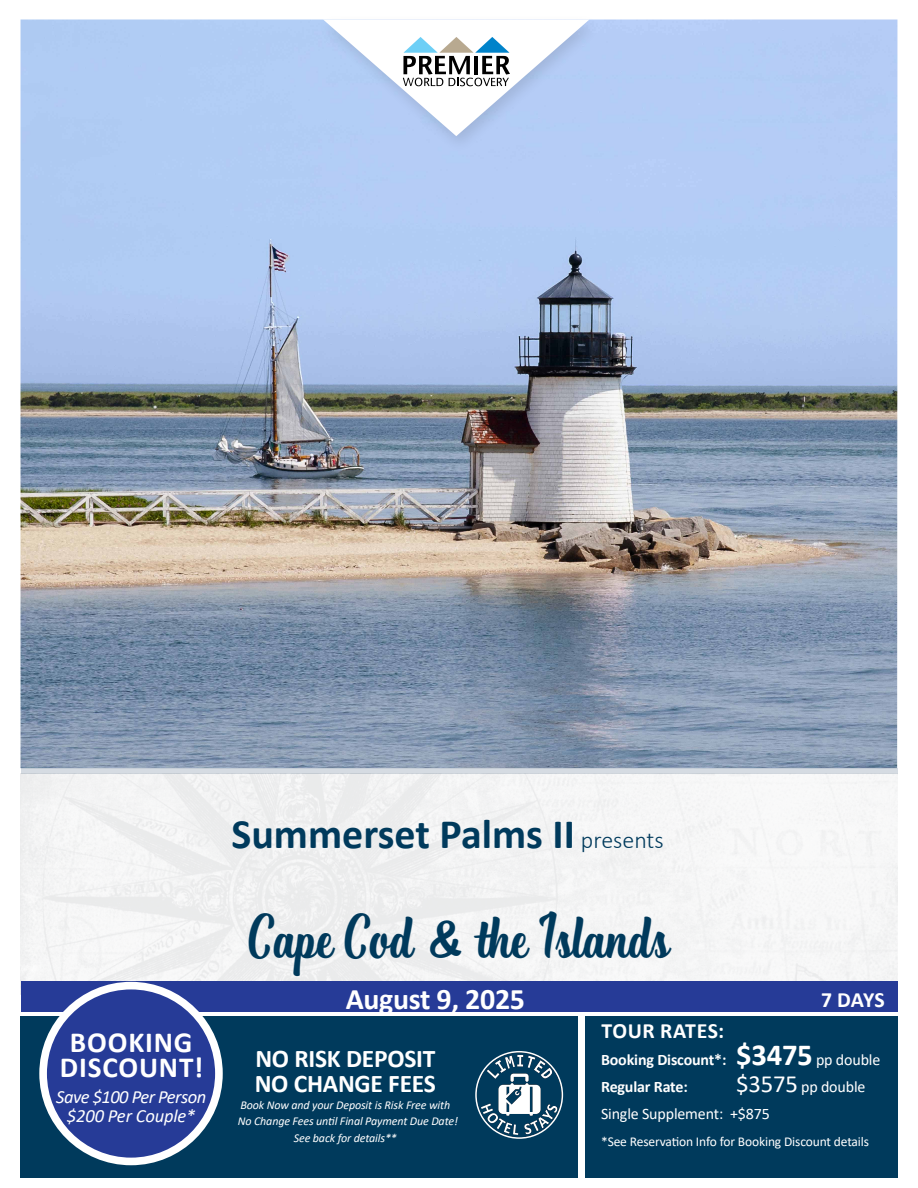
<style>
.page{position:relative;width:918px;height:1188px;background:#fff}
.page>*{position:absolute;margin:0;border:0;box-sizing:border-box;transform-origin:0 0}
.t1{font:54.45px "Chiladepia Script";color:#003a5c;scale:.91 1}
.t2{font:700 42px "Calibri";color:#003a5c}
.t3{font:700 29.85px "Calibri";letter-spacing:-.01em;color:#fff}
.t4{font:700 29.25px/25.2px "Calibri";letter-spacing:.03em;color:#fff;text-align:center}
.t5{font:700 25.5px/25px "Calibri";letter-spacing:-.01em;color:#fff}
.t6{font:700 21.75px "Calibri";letter-spacing:.015em;color:#fff}
.t7{font:italic 18.6px/20px "Calibri";letter-spacing:-.03em;color:#fff;text-align:center}
.t8{font:700 16.05px/27px "Calibri";letter-spacing:-.01em;color:#fff}
.t9{font:16.05px/27px "Calibri";letter-spacing:-.01em;color:#fff}
.t10{font:13.5px "Calibri";letter-spacing:-.01em;color:#fff}
.t11{font:italic 12px/16.5px "Calibri";letter-spacing:-.01em;color:#fff;text-align:center}
.s1{font-weight:300;font-size:24px}
.s2{font-size:30.75px}
.s3{font-weight:400}
.s4{font-size:24.75px}
</style>
<div class="page">
<img style="left:21px;top:774px;width:876px;height:208px">
<img style="left:21px;top:20px;width:876px;height:748px">
<div style="left:21px;top:982px;width:876px;height:30px;background:#263b97"></div>
<div style="left:21px;top:1016px;width:557px;height:162px;background:#003a5c"></div>
<div style="left:585px;top:1016px;width:312px;height:162px;background:#003a5c"></div>
<div style="left:21px;top:768px;width:876px;height:6px;background:#d5dbe2"></div>
<div style="left:316px;top:13px;width:287px;height:141px;background:#000;opacity:.11"></div>
<svg style="left:323px;top:19px;width:266px;height:117px"></svg>
<div style="left:43px;top:986px;width:176px;height:175px;background:#263b97;border-radius:50%"></div>
<div style="left:39px;top:982px;width:184px;height:183px;border:8px solid #fff;border-radius:50%"></div>
<svg style="left:476px;top:1052px;width:86px;height:86px"></svg>
<div style="left:475px;top:1051px;width:88px;height:88px;border:2px solid #fff;border-radius:50%"></div>
<svg style="left:481px;top:1055px;width:76px;height:80px"></svg>
<h3 class="t4" style="left:60px;top:1029px;width:145px">BOOKING<br>DISCOUNT!</h3>
<h3 class="t7" style="left:56px;top:1086px;width:152px">Save $100 Per Person $200 Per Couple*</h3>
<h2 class="t2" style="left:232px;top:804px;width:434px">Summerset Palms II <span class="s1">presents</span></h2>
<h1 class="t1" style="left:249px;top:896px;width:464px">Cape Cod &amp; the Islands</h1>
<h3 class="t3" style="left:346px;top:978px;width:181px">August 9, 2025</h3>
<h3 class="t3" style="left:348px;top:990px;width:245px">September 24, 2021</h3>
<h3 class="t5" style="left:255px;top:1046px;width:183px">NO RISK DEPOSIT<br>NO CHANGE FEES</h3>
<p class="t11" style="left:238px;top:1096px;width:222px">Book Now and your Deposit is Risk Free with<br>No Change Fees until Final Payment Due Date!<br>See back for details**</p>
<h3 class="t6" style="left:821px;top:985px;width:65px">7 DAYS</h3>
<h3 class="t6" style="left:602px;top:1015px;width:124px">TOUR RATES:</h3>
<h3 class="t8" style="left:601px;top:1046px;width:281px">Booking Discount*: <span class="s2">$3475</span> <span class="s3">pp double<br></span>Regular Rate:</h3>
<h3 class="t9" style="left:601px;top:1072px;width:266px;text-indent:135px"><span class="s4">$3575</span> pp double<br>Single Supplement: +$875</h3>
<p class="t10" style="left:601px;top:1132px;width:270px">*See Reservation Info for Booking Discount details</p>
</div>
